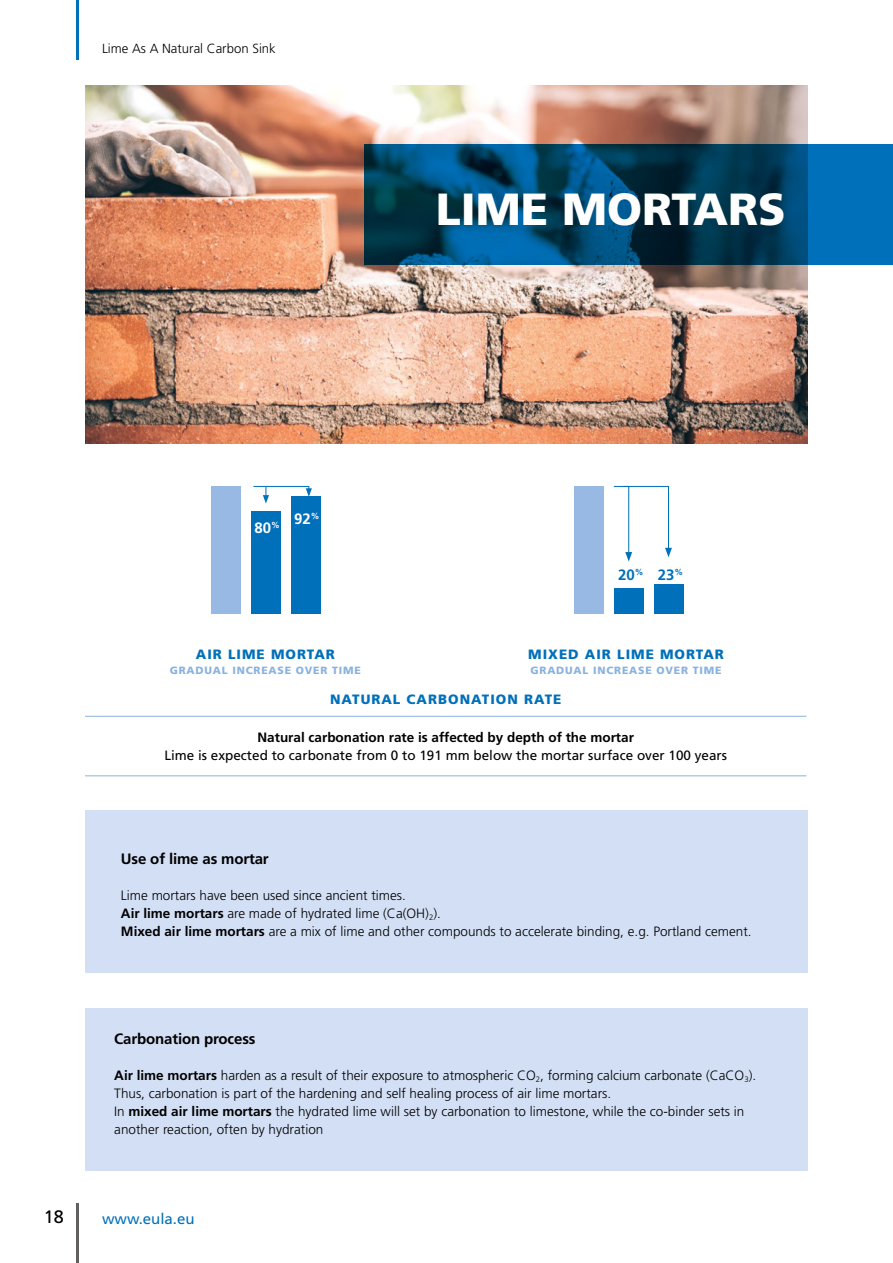
<style>
.page{position:relative;width:893px;height:1263px;background:#fff}
.page>*{position:absolute;margin:0;border:0;box-sizing:border-box;transform-origin:0 0}
.t1{font:900 45px "Frutiger LT Std";color:#fff}
.t2{font:18px "Frutiger";color:#000}
.t3{font:700 15px "Frutiger LT Std";letter-spacing:-.01em;color:#000}
.t4{font:15px "Frutiger";color:#0070ba}
.t5{font:700 15px "Frutiger LT Std";color:#0070ba}
.t6{font:700 15px "Frutiger LT Std";color:#fff}
.t7{font:300 13.5px/18px "Frutiger LT Std";color:#000}
.t8{font:13.5px "Frutiger LT Std";color:#000}
.t9{font:900 13.5px "Frutiger LT Std";letter-spacing:.075em;color:#0070ba}
.t10{font:700 13.5px "Frutiger LT Std";color:#000}
.t11{font:300 13.2px "Frutiger";color:#000}
.t12{font:900 10.5px "Frutiger LT Std";letter-spacing:.075em;color:#8ab2df}
.s1{font-size:8.7px}
.s2{font-weight:700}
</style>
<div class="page">
<div style="left:85px;top:810px;width:723px;height:162px;background:#d3dff4"></div>
<div style="left:85px;top:1008px;width:723px;height:162px;background:#d3dff4"></div>
<img style="left:85px;top:85px;width:723px;height:358px">
<svg style="left:364px;top:144px;width:529px;height:120px;background:#00486f"></svg>
<hr style="left:85px;top:716px;width:361px;height:1px;background:#8ab2df">
<hr style="left:446px;top:716px;width:360px;height:1px;background:#8ab2df">
<hr style="left:85px;top:775px;width:361px;height:1px;background:#8ab2df">
<hr style="left:446px;top:775px;width:360px;height:1px;background:#8ab2df">
<div style="left:211px;top:486px;width:30px;height:128px;background:#97b9e3"></div>
<div style="left:251px;top:512px;width:30px;height:102px;background:#0070ba"></div>
<div style="left:291px;top:497px;width:30px;height:117px;background:#0070ba"></div>
<div style="left:574px;top:486px;width:30px;height:128px;background:#97b9e3"></div>
<div style="left:614px;top:588px;width:30px;height:26px;background:#0070ba"></div>
<div style="left:654px;top:585px;width:29px;height:29px;background:#0070ba"></div>
<svg style="left:253px;top:486px;width:59px;height:18px"></svg>
<svg style="left:613px;top:486px;width:59px;height:75px"></svg>
<hr style="left:77px;top:1203px;width:2px;height:60px;background:#625f5f">
<hr style="left:77px;top:0;width:2px;height:60px;background:#0070ba">
<p class="t11" style="left:102px;top:41px;width:175px">Lime As A Natural Carbon Sink</p>
<p class="t6" style="left:254px;top:514px;width:67px">80<span class="s1">%</span> 92<sup>%</sup></p>
<h1 class="t1" style="left:436px;top:182px;width:351px">LIME MORTARS</h1>
<p class="t5" style="left:618px;top:566px;width:67px">20<sup>%</sup> 23<sup>%</sup></p>
<p class="t9" style="left:528px;top:646px;width:197px">MIXED AIR LIME MORTAR</p>
<p class="t12" style="left:531px;top:664px;width:192px">GRADUAL INCREASE OVER TIME</p>
<p class="t9" style="left:330px;top:691px;width:233px">NATURAL CARBONATION RATE</p>
<p class="t10" style="left:258px;top:729px;width:378px">Natural carbonation rate is affected by depth of the mortar</p>
<p class="t8" style="left:164px;top:747px;width:564px">Lime is expected to carbonate from 0 to 191 mm below the mortar surface over 100 years</p>
<p class="t9" style="left:196px;top:646px;width:140px">AIR LIME MORTAR</p>
<p class="t12" style="left:170px;top:664px;width:192px">GRADUAL INCREASE OVER TIME</p>
<p class="t3" style="left:121px;top:850px;width:149px">Use of lime as mortar</p>
<p class="t7" style="left:121px;top:887px;width:632px">Lime mortars have been used since ancient times.<br><span class="s2">Air lime mortars</span> are made of hydrated lime (Ca(OH)<sub>2</sub>).<br><span class="s2">Mixed air lime mortars</span> are a mix of lime and other compounds to accelerate binding, e.g. Portland cement.</p>
<p class="t3" style="left:114px;top:1030px;width:143px">Carbonation process</p>
<p class="t7" style="left:114px;top:1067px;width:643px"><span class="s2">Air lime mortars</span> harden as a result of their exposure to atmospheric CO<sub>2</sub>, forming calcium carbonate (CaCO<sub>3</sub>).<br>Thus, carbonation is part of the hardening and self healing process of air lime mortars.<br>In <span class="s2">mixed air lime mortars</span> the hydrated lime will set by carbonation to limestone, while the co-binder sets in another reaction, often by hydration</p>
<h2 class="t2" style="left:44px;top:1206px;width:22px">18</h2>
<p class="t4" style="left:102px;top:1209px;width:94px">www.eula.eu</p>
</div>
